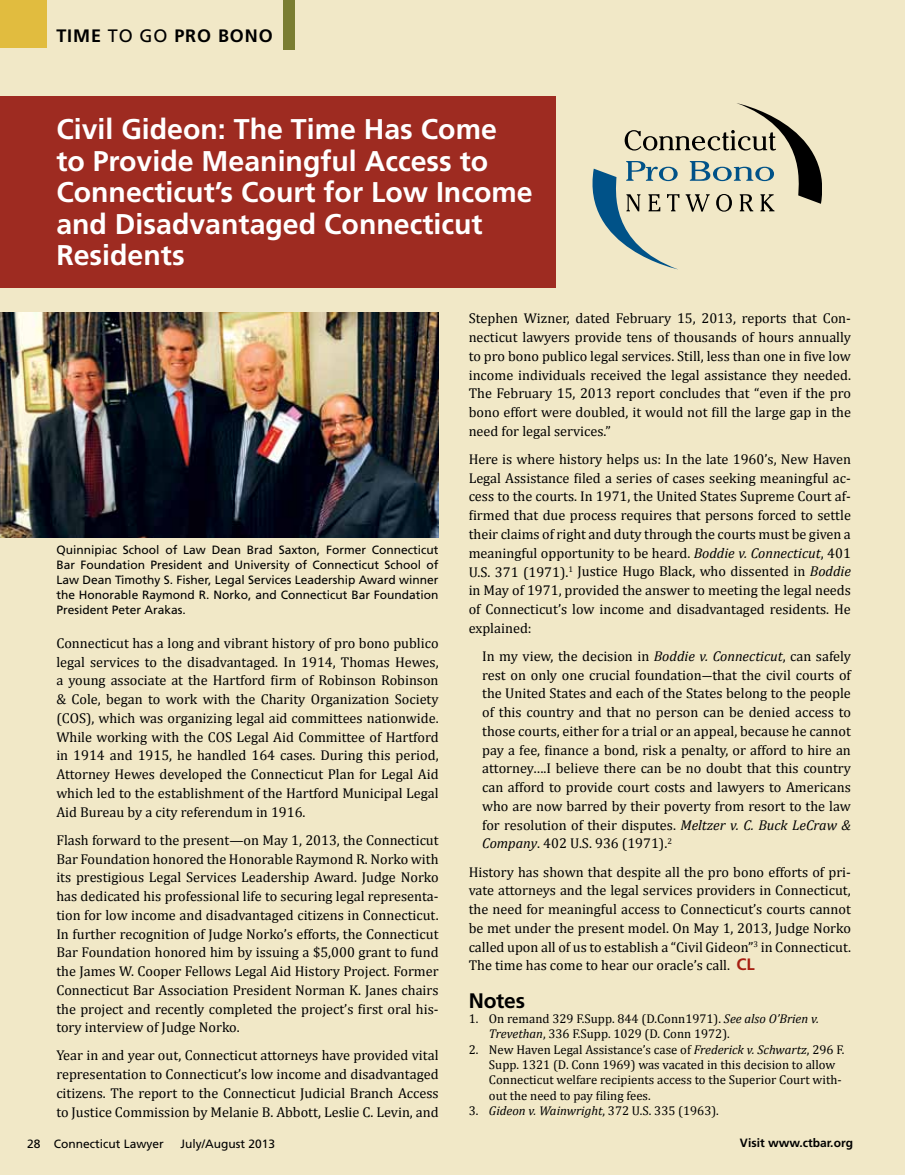
<style>
.page{position:relative;width:905px;height:1175px;background:#fff}
.page>*{position:absolute;margin:0;border:0;box-sizing:border-box;transform-origin:0 0}
.t1{font:700 28.5px/31.5px "Frutiger";color:#fff}
.t2{font:700 21px "Frutiger";color:#000}
.t3{font:700 18px "Frutiger";letter-spacing:.05em;color:#000}
.t4{font:14.25px/18.8px "Cambria";color:#000;text-align:justify}
.t5{font:12.75px/15.3px "Cambria";color:#000}
.t6{font:12px/15px "Frutiger";color:#000;text-align:justify}
.t7{font:700 12px "Frutiger";color:#000}
.s1{font-weight:400}
.s2{font-style:italic}
.s3{font-family:"Frutiger";font-weight:700;font-size:16.5px;color:#a61f12}
</style>
<div class="page">
<div style="left:0;top:0;width:904px;height:1174px;background:#f1e8c7"></div>
<div style="left:0;top:96px;width:555px;height:192px;background:#9e2b21"></div>
<div style="left:283px;top:0;width:12px;height:50px;background:#7a7d32"></div>
<svg style="left:592px;top:103px;width:229px;height:166px"></svg>
<div style="left:0;top:0;width:47px;height:47px;background:#e1bc3f"></div>
<img style="left:0;top:312px;width:438px;height:225px">
<p class="t3" style="left:56px;top:25px;width:216px">TIME <span class="s1">TO GO</span> PRO BONO</p>
<h1 class="t1" style="left:56px;top:113px;width:478px">Civil Gideon: The Time Has Come<br>to Provide Meaningful Access to<br>Connecticut’s Court for Low Income and Disadvantaged Connecticut<br>Residents</h1>
<p class="t6" style="left:56px;top:542px;width:384px">Quinnipiac School of Law Dean Brad Saxton, Former Connecticut Bar Foundation President and University of Connecticut School of Law Dean Timothy S. Fisher, Legal Services Leadership Award winner the Honorable Raymond R. Norko, and Connecticut Bar Foundation President Peter Arakas.</p>
<p class="t4" style="left:56px;top:633px;width:384px">Connecticut has a long and vibrant history of pro bono publico legal services to the disadvantaged. In 1914, Thomas Hewes, a young associate at the Hartford firm of Robinson Robinson &amp; Cole, began to work with the Charity Organization Society (COS), which was organizing legal aid committees nationwide.<br>While working with the COS Legal Aid Committee of Hartford in 1914 and 1915, he handled 164 cases. During this period, Attorney Hewes developed the Connecticut Plan for Legal Aid which led to the establishment of the Hartford Municipal Legal Aid Bureau by a city referendum in 1916.</p>
<p class="t4" style="left:56px;top:830px;width:384px">Flash forward to the present—on May 1, 2013, the Connecticut Bar Foundation honored the Honorable Raymond R. Norko with its prestigious Legal Services Leadership Award. Judge Norko has dedicated his professional life to securing legal representa&shy;tion for low income and disadvantaged citizens in Connecticut.<br>In further recognition of Judge Norko’s efforts, the Connecticut Bar Foundation honored him by issuing a $5,000 grant to fund the James W. Cooper Fellows Legal Aid History Project. Former Connecticut Bar Association President Norman K. Janes chairs the project and recently completed the project’s first oral his&shy;tory interview of Judge Norko.</p>
<p class="t4" style="left:56px;top:1046px;width:384px">Year in and year out, Connecticut attorneys have provided vital representation to Connecticut’s low income and disadvantaged citizens. The report to the Connecticut Judicial Branch Access to Justice Commission by Melanie B. Abbott, Leslie C. Levin, and</p>
<p class="t4" style="left:468px;top:309px;width:384px">Stephen Wizner, dated February 15, 2013, reports that Con&shy;necticut lawyers provide tens of thousands of hours annually to pro bono publico legal services. Still, less than one in five low income individuals received the legal assistance they needed.<br>The February 15, 2013 report concludes that “even if the pro bono effort were doubled, it would not fill the large gap in the need for legal services.”</p>
<p class="t4" style="left:468px;top:449px;width:384px">Here is where history helps us: In the late 1960’s, New Haven Legal Assistance filed a series of cases seeking meaningful ac&shy;cess to the courts. In 1971, the United States Supreme Court af&shy;firmed that due process requires that persons forced to settle their claims of right and duty through the courts must be given a meaningful opportunity to be heard. <span class="s2">Boddie v. Connecticut</span>, 401<br>U.S. 371 (1971).<sup>1</sup> Justice Hugo Black, who dissented in <span class="s2">Boddie </span>in May of 1971, provided the answer to meeting the legal needs of Connecticut’s low income and disadvantaged residents. He explained:</p>
<p class="t4" style="left:482px;top:646px;width:370px">In my view, the decision in <span class="s2">Boddie v. Connecticut</span>, can safely rest on only one crucial foundation―that the civil courts of the United States and each of the States belong to the people of this country and that no person can be denied access to those courts, either for a trial or an appeal, because he cannot pay a fee, finance a bond, risk a penalty, or afford to hire an attorney….I believe there can be no doubt that this country can afford to provide court costs and lawyers to Americans who are now barred by their poverty from resort to the law for resolution of their disputes. <span class="s2">Meltzer v. C. Buck LeCraw &amp; Company</span>. 402 U.S. 936 (1971).<sup>2</sup></p>
<p class="t4" style="left:468px;top:862px;width:384px">History has shown that despite all the pro bono efforts of pri&shy;vate attorneys and the legal services providers in Connecticut, the need for meaningful access to Connecticut’s courts cannot be met under the present model. On May 1, 2013, Judge Norko called upon all of us to establish a “Civil Gideon”<sup>3</sup> in Connecticut.<br>The time has come to hear our oracle’s call. <span class="s3">CL</span></p>
<h2 class="t2" style="left:468px;top:988px;width:58px">Notes</h2>
<p class="t5" style="left:489px;top:1011px;width:331px;text-indent:-20px">1. On remand 329 F.Supp. 844 (D.Conn1971). <span class="s2">See also O’Brien v.<br>Trevethan</span>, 336 F.Supp. 1029 (D. Conn 1972).</p>
<p class="t5" style="left:489px;top:1041px;width:357px;text-indent:-20px">2. New Haven Legal Assistance’s case of <span class="s2">Frederick v. Schwartz</span>, 296 F.<br>Supp. 1321 (D. Conn 1969) was vacated in this decision to allow Connecticut welfare recipients access to the Superior Court with&shy;out the need to pay filing fees.</p>
<p class="t5" style="left:468px;top:1102px;width:252px">3. <span class="s2">Gideon v. Wainwright</span>, 372 U.S. 335 (1963).</p>
<p class="t6" style="left:27px;top:1136px;width:138px">28 Connecticut Lawyer</p>
<p class="t6" style="left:180px;top:1136px;width:96px">July/August 2013</p>
<p class="t7" style="left:739px;top:1135px;width:115px">Visit www.ctbar.org</p>
</div>
